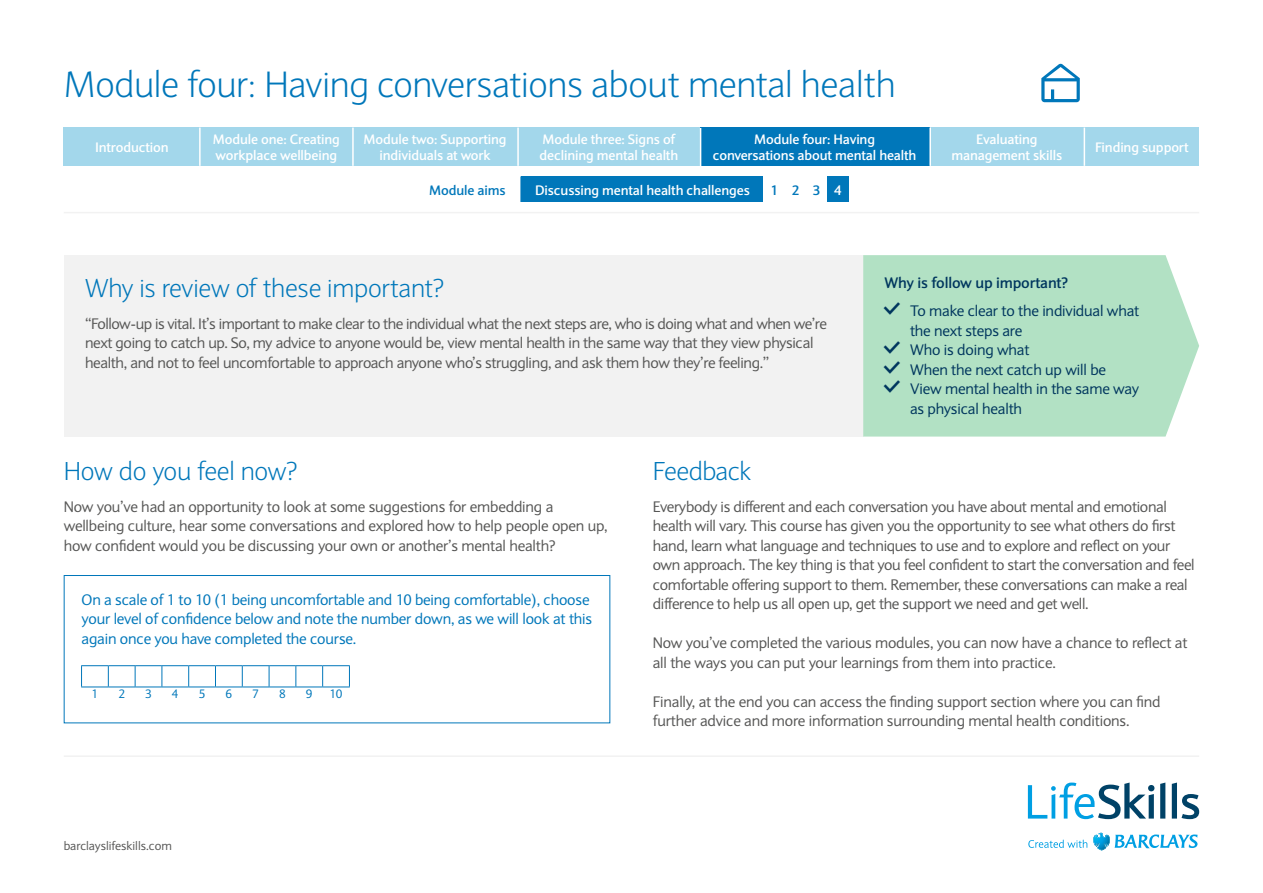
<style>
.page{position:relative;width:1263px;height:893px;background:#fff}
.page>*{position:absolute;margin:0;border:0;box-sizing:border-box;transform-origin:0 0}
.t1{font:300 36px "Expert Sans";letter-spacing:-.01em;color:#0077ba}
.t2{font:300 25.5px "Expert Sans";letter-spacing:-.01em;color:#0077ba}
.t3{font:15px/19.5px "Expert Sans";letter-spacing:-.02em;color:#575756}
.t4{font:15px/19.5px "Expert Sans";letter-spacing:-.01em;color:#0077ba}
.t5{font:15px/19.5px "Expert Sans";letter-spacing:-.01em;color:#00365e}
.t6{font:700 15px "Expert Sans";letter-spacing:-.01em;color:#00365e}
.t7{font:700 13.5px/16.5px "Expert Sans";letter-spacing:-.01em;color:#fff;text-align:center}
.t8{font:700 13.5px "Expert Sans";letter-spacing:-.01em;color:#0077ba}
.t9{font:12px "Expert Sans";color:#575756}
.t10{font:12px "Expert Sans";color:#0077ba}
.s1{color:#fff}
</style>
<div class="page">
<svg style="left:1028px;top:840px;width:59px;height:8px"></svg>
<svg style="left:1028px;top:782px;width:126px;height:37px"></svg>
<svg style="left:1160px;top:782px;width:5px;height:37px"></svg>
<svg style="left:1172px;top:782px;width:27px;height:37px"></svg>
<svg style="left:1093px;top:833px;width:104px;height:17px"></svg>
<svg style="left:1041px;top:63px;width:39px;height:39px"></svg>
<hr style="left:64px;top:212px;width:1135px;height:1px;background:#f2f2f2">
<hr style="left:64px;top:755px;width:1135px;height:2px;background:#f2f2f2">
<svg style="left:520px;top:176px;width:1px;height:26px"></svg>
<div style="left:521px;top:176px;width:243px;height:26px;background:#0077ba"></div>
<div style="left:827px;top:176px;width:22px;height:26px;background:#0077ba"></div>
<div style="left:64px;top:128px;width:136px;height:38px;background:#a3d7eb"></div>
<div style="left:200px;top:128px;width:153px;height:38px;background:#a3d7eb"></div>
<div style="left:352px;top:128px;width:166px;height:38px;background:#a3d7eb"></div>
<div style="left:518px;top:128px;width:182px;height:38px;background:#a3d7eb"></div>
<div style="left:929px;top:128px;width:155px;height:38px;background:#a3d7eb"></div>
<hr style="left:199px;top:128px;width:2px;height:38px;background:#fff">
<hr style="left:352px;top:128px;width:2px;height:38px;background:#fff">
<hr style="left:517px;top:128px;width:2px;height:38px;background:#fff">
<div style="left:1084px;top:128px;width:115px;height:38px;background:#a3d7eb"></div>
<div style="left:700px;top:128px;width:229px;height:38px;background:#0077ba"></div>
<hr style="left:700px;top:128px;width:1px;height:38px;background:#fff">
<hr style="left:929px;top:128px;width:2px;height:38px;background:#fff">
<hr style="left:1084px;top:128px;width:1px;height:38px;background:#fff">
<div style="left:64px;top:255px;width:799px;height:182px;background:#f2f2f2"></div>
<div style="left:863px;top:255px;width:336px;height:182px;background:#b2e1c4"></div>
<div style="left:64px;top:575px;width:546px;height:148px;border:1px solid #0077ba"></div>
<svg style="left:81px;top:665px;width:269px;height:23px"></svg>
<svg style="left:884px;top:302px;width:16px;height:13px"></svg>
<svg style="left:884px;top:341px;width:16px;height:13px"></svg>
<svg style="left:884px;top:361px;width:16px;height:13px"></svg>
<svg style="left:884px;top:380px;width:16px;height:13px"></svg>
<h1 class="t1" style="left:64px;top:63px;width:833px">Module four: Having conversations about mental health</h1>
<p class="t7" style="left:95px;top:139px;width:75px">Introduction</p>
<p class="t7" style="left:213px;top:130px;width:128px;text-align:left">Module one: Creating workplace wellbeing</p>
<p class="t7" style="left:364px;top:130px;width:145px">Module two: Supporting individuals at work</p>
<p class="t7" style="left:540px;top:130px;width:140px;text-align:left">Module three: Signs of declining mental health</p>
<p class="t7" style="left:951px;top:130px;width:112px">Evaluating management skills</p>
<p class="t7" style="left:1095px;top:139px;width:95px">Finding support</p>
<p class="t7" style="left:713px;top:130px;width:205px">Module four: Having conversations about mental health</p>
<p class="t8" style="left:429px;top:181px;width:78px">Module aims</p>
<p class="t7" style="left:535px;top:181px;width:216px">Discussing mental health challenges</p>
<p class="t8" style="left:770px;top:181px;width:73px">123<span class="s1">4</span></p>
<h2 class="t2" style="left:85px;top:272px;width:361px">Why is review of these important?</h2>
<p class="t3" style="left:85px;top:314px;width:743px">“Follow-up is vital. It’s important to make clear to the individual what the next steps are, who is doing what and when we’re next going to catch up. So, my advice to anyone would be, view mental health in the same way that they view physical health, and not to feel uncomfortable to approach anyone who’s struggling, and ask them how they’re feeling.”</p>
<p class="t6" style="left:884px;top:273px;width:185px">Why is follow up important?</p>
<p class="t5" style="left:910px;top:301px;width:231px">To make clear to the individual what the next steps are<br>Who is doing what<br>When the next catch up will be<br>View mental health in the same way as physical health</p>
<h2 class="t2" style="left:64px;top:455px;width:235px">How do you feel now?</h2>
<p class="t3" style="left:64px;top:497px;width:545px">Now you’ve had an opportunity to look at some suggestions for embedding a wellbeing culture, hear some conversations and explored how to help people open up, how confident would you be discussing your own or another’s mental health?</p>
<p class="t4" style="left:82px;top:590px;width:512px">On a scale of 1 to 10 (1 being uncomfortable and 10 being comfortable), choose your level of confidence below and note the number down, as we will look at this again once you have completed the course.</p>
<p class="t10" style="left:92px;top:687px;width:8px">1</p>
<p class="t10" style="left:118px;top:687px;width:8px">2</p>
<p class="t10" style="left:145px;top:687px;width:8px">3</p>
<p class="t10" style="left:172px;top:687px;width:8px">4</p>
<p class="t10" style="left:199px;top:687px;width:8px">5</p>
<p class="t10" style="left:226px;top:687px;width:8px">6</p>
<p class="t10" style="left:252px;top:687px;width:8px">7</p>
<p class="t10" style="left:279px;top:687px;width:8px">8</p>
<p class="t10" style="left:306px;top:687px;width:8px">9</p>
<p class="t10" style="left:330px;top:687px;width:14px">10</p>
<p class="t9" style="left:64px;top:839px;width:110px">barclayslifeskills.com</p>
<h2 class="t2" style="left:653px;top:455px;width:101px">Feedback</h2>
<p class="t3" style="left:653px;top:497px;width:543px">Everybody is different and each conversation you have about mental and emotional health will vary. This course has given you the opportunity to see what others do first hand, learn what language and techniques to use and to explore and reflect on your own approach. The key thing is that you feel confident to start the conversation and feel comfortable offering support to them. Remember, these conversations can make a real difference to help us all open up, get the support we need and get well.</p>
<p class="t3" style="left:653px;top:633px;width:536px">Now you’ve completed the various modules, you can now have a chance to reflect at all the ways you can put your learnings from them into practice.</p>
<p class="t3" style="left:653px;top:692px;width:509px">Finally, at the end you can access the finding support section where you can find further advice and more information surrounding mental health conditions.</p>
</div>
